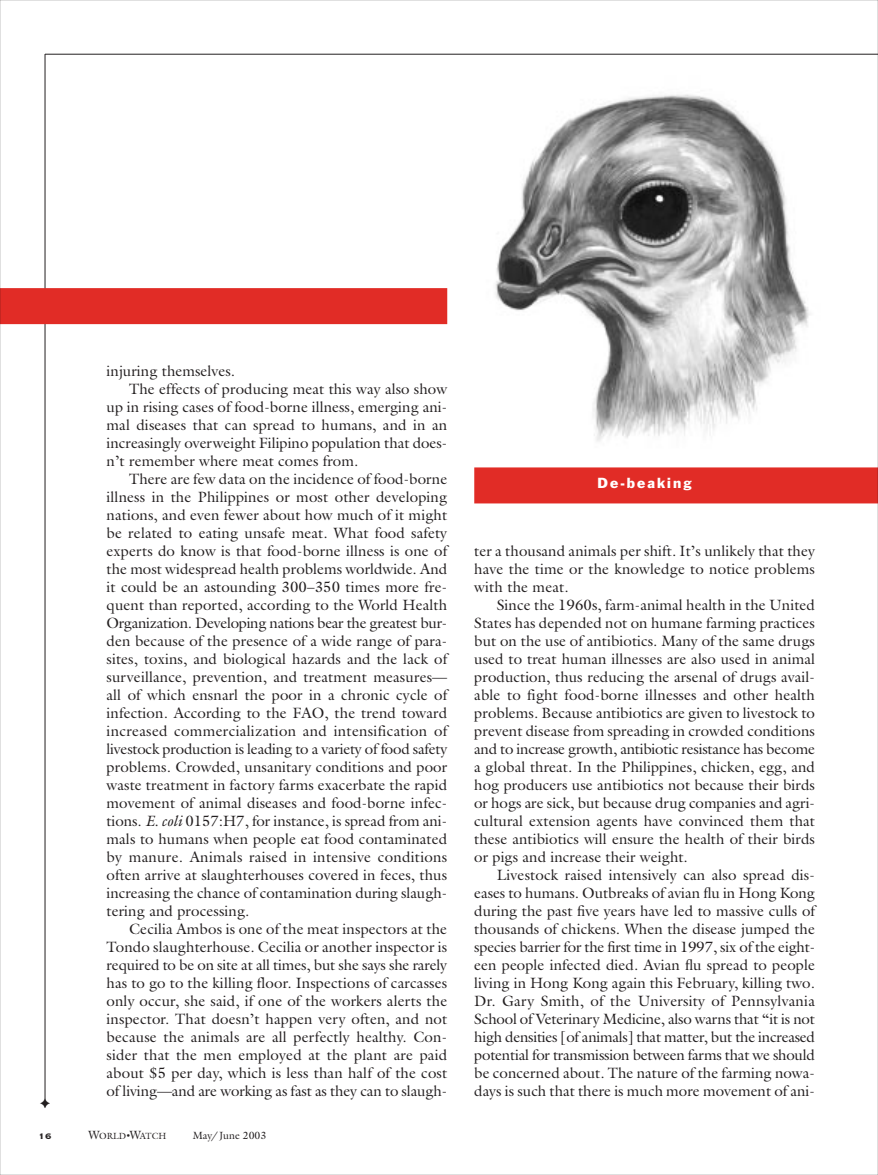
<style>
.page{position:relative;width:878px;height:1175px;background:#fff}
.page>*{position:absolute;margin:0;border:0;box-sizing:border-box;transform-origin:0 0}
.t1{font:15px/18px "Galliard";letter-spacing:.005em;color:#231f20;text-align:justify}
.t2{font:15px "Galliard";letter-spacing:-.015em;color:#231f20}
.t3{font:15px "Galliard";letter-spacing:-.02em;color:#231f20}
.t4{font:13.5px "Franklin Gothic";letter-spacing:.15em;color:#fff}
.t5{font:10.5px "Galliard";color:#231f20}
.t6{font:10.5px "Copperplate Thirty Three BC";color:#231f20}
.t7{font:9px "Galliard";color:#231f20}
.s1{font-style:italic}
.s2{font-size:12px}
.s3{font-size:7.5px}
</style>
<div class="page">
<hr style="left:45px;top:54px;width:833px;height:1px;background:#231f20">
<hr style="left:45px;top:54px;width:1px;height:1053px;background:#231f20">
<img style="left:495px;top:94px;width:315px;height:347px">
<div style="left:0;top:288px;width:447px;height:36px;background:#e12c26"></div>
<div style="left:474px;top:467px;width:404px;height:36px;background:#e12c26"></div>
<svg style="left:44px;top:1098px;width:2px;height:10px"></svg>
<p class="t1" style="left:106px;top:363px;width:130px">injuring themselves.</p>
<p class="t1" style="left:129px;top:381px;width:319px">The effects of producing meat this way also show</p>
<p class="t1" style="left:106px;top:399px;width:342px">up in rising cases of food-borne illness, emerging ani-</p>
<p class="t1" style="left:106px;top:417px;width:342px">mal diseases that can spread to humans, and in an</p>
<p class="t1" style="left:106px;top:435px;width:342px">increasingly overweight Filipino population that does-</p>
<p class="t1" style="left:106px;top:453px;width:253px">n’t remember where meat comes from.</p>
<p class="t1" style="left:129px;top:471px;width:320px">There are few data on the incidence of food-borne</p>
<p class="t1" style="left:106px;top:489px;width:342px">illness in the Philippines or most other developing</p>
<p class="t1" style="left:106px;top:507px;width:342px">nations, and even fewer about how much of it might</p>
<p class="t1" style="left:106px;top:525px;width:342px">be related to eating unsafe meat. What food safety</p>
<p class="t1" style="left:106px;top:543px;width:342px">experts do know is that food-borne illness is one of</p>
<p class="t1" style="left:106px;top:561px;width:342px">the most widespread health problems worldwide. And</p>
<p class="t1" style="left:106px;top:579px;width:342px">it could be an astounding 300–350 times more fre-</p>
<p class="t1" style="left:106px;top:597px;width:342px">quent than reported, according to the World Health</p>
<p class="t3" style="left:106px;top:617px;width:342px">Organization. Developing nations bear the greatest bur-</p>
<p class="t1" style="left:106px;top:633px;width:342px">den because of the presence of a wide range of para-</p>
<p class="t1" style="left:106px;top:651px;width:342px">sites, toxins, and biological hazards and the lack of</p>
<p class="t1" style="left:106px;top:669px;width:342px">surveillance, prevention, and treatment measures—</p>
<p class="t1" style="left:106px;top:687px;width:342px">all of which ensnarl the poor in a chronic cycle of</p>
<p class="t1" style="left:106px;top:705px;width:342px">infection. According to the FAO, the trend toward</p>
<p class="t1" style="left:106px;top:723px;width:342px">increased commercialization and intensification of</p>
<p class="t2" style="left:106px;top:743px;width:342px">livestock production is leading to a variety of food safety</p>
<p class="t1" style="left:106px;top:759px;width:342px">problems. Crowded, unsanitary conditions and poor</p>
<p class="t1" style="left:106px;top:777px;width:342px">waste treatment in factory farms exacerbate the rapid</p>
<p class="t1" style="left:106px;top:795px;width:342px">movement of animal diseases and food-borne infec-</p>
<p class="t1" style="left:106px;top:813px;width:342px">tions. <span class="s1">E. coli</span> 0157:H7, for instance, is spread from ani-</p>
<p class="t1" style="left:106px;top:831px;width:342px">mals to humans when people eat food contaminated</p>
<p class="t1" style="left:106px;top:849px;width:342px">by manure. Animals raised in intensive conditions</p>
<p class="t1" style="left:106px;top:867px;width:342px">often arrive at slaughterhouses covered in feces, thus</p>
<p class="t1" style="left:106px;top:885px;width:342px">increasing the chance of contamination during slaugh-</p>
<p class="t1" style="left:106px;top:903px;width:144px">tering and processing.</p>
<p class="t1" style="left:129px;top:921px;width:319px">Cecilia Ambos is one of the meat inspectors at the</p>
<p class="t1" style="left:106px;top:939px;width:342px">Tondo slaughterhouse. Cecilia or another inspector is</p>
<p class="t1" style="left:106px;top:957px;width:342px">required to be on site at all times, but she says she rarely</p>
<p class="t1" style="left:106px;top:975px;width:342px">has to go to the killing floor. Inspections of carcasses</p>
<p class="t1" style="left:106px;top:993px;width:342px">only occur, she said, if one of the workers alerts the</p>
<p class="t1" style="left:106px;top:1011px;width:342px">inspector. That doesn’t happen very often, and not</p>
<p class="t1" style="left:106px;top:1029px;width:342px">because the animals are all perfectly healthy. Con-</p>
<p class="t1" style="left:106px;top:1047px;width:342px">sider that the men employed at the plant are paid</p>
<p class="t1" style="left:106px;top:1065px;width:342px">about $5 per day, which is less than half of the cost</p>
<p class="t1" style="left:106px;top:1083px;width:342px">of living—and are working as fast as they can to slaugh-</p>
<p class="t6" style="left:39px;top:1128px;width:14px">16</p>
<p class="t7" style="left:88px;top:1132px;width:79px"><span class="s2">W</span>ORLD<span class="s3">•</span><span class="s2">W</span>ATCH</p>
<p class="t5" style="left:193px;top:1131px;width:75px">May/June 2003</p>
<p class="t4" style="left:597px;top:478px;width:95px">De-beaking</p>
<p class="t1" style="left:474px;top:543px;width:342px">ter a thousand animals per shift. It’s unlikely that they have the time or the knowledge to notice problems with the meat.</p>
<p class="t1" style="left:474px;top:597px;width:342px;text-indent:22px">Since the 1960s, farm-animal health in the United States has depended not on humane farming practices but on the use of antibiotics. Many of the same drugs used to treat human illnesses are also used in animal production, thus reducing the arsenal of drugs avail&shy;able to fight food-borne illnesses and other health problems. Because antibiotics are given to livestock to prevent disease from spreading in crowded conditions and to increase growth, antibiotic resistance has become a global threat. In the Philippines, chicken, egg, and hog producers use antibiotics not because their birds or hogs are sick, but because drug companies and agri&shy;cultural extension agents have convinced them that these antibiotics will ensure the health of their birds or pigs and increase their weight.</p>
<p class="t1" style="left:474px;top:867px;width:342px;text-indent:22px">Livestock raised intensively can also spread dis&shy;eases to humans. Outbreaks of avian flu in Hong Kong during the past five years have led to massive culls of thousands of chickens. When the disease jumped the species barrier for the first time in 1997, six of the eight&shy;een people infected died. Avian flu spread to people living in Hong Kong again this February, killing two.<br>Dr. Gary Smith, of the University of Pennsylvania School of Veterinary Medicine, also warns that “it is not high densities [of animals] that matter, but the increased potential for transmission between farms that we should be concerned about. The nature of the farming nowa&shy;days is such that there is much more movement of ani-</p>
</div>
